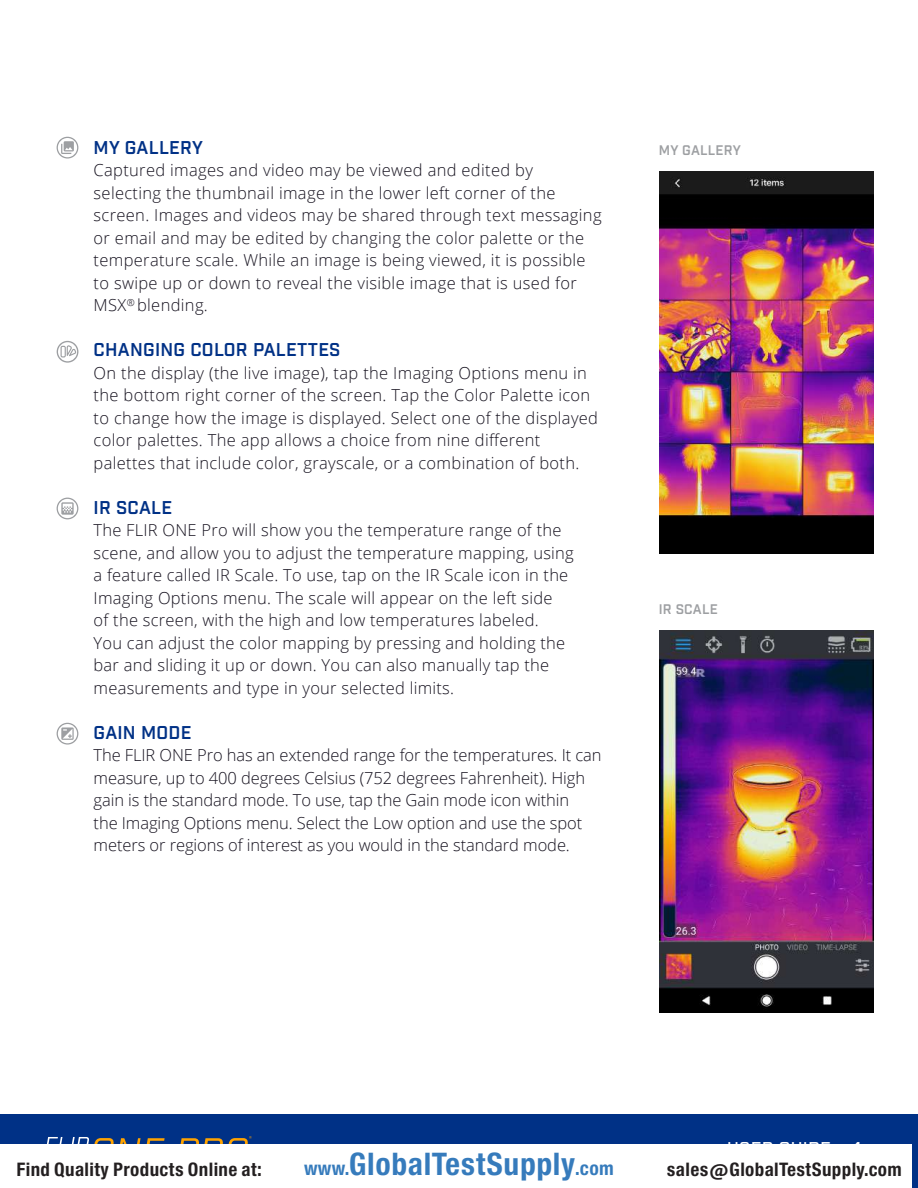
<style>
.page{position:relative;width:918px;height:1188px;background:#fff}
.page>*{position:absolute;margin:0;border:0;box-sizing:border-box;transform-origin:0 0}
.t1{font:29.7px "Europa Gro Nr 2 SBOP Bol Con";letter-spacing:.02em;color:#367bbc}
.t2{font:600 18px "Industry";letter-spacing:.015em;color:#003186}
.t3{font:500 18px "Industry";letter-spacing:.015em;color:#fff}
.t4{font:17.85px "Europa Gro Nr 2 SBOP Bol Con";letter-spacing:.02em;color:#231f20}
.t5{font:300 16.5px/22.5px "Open Sans";letter-spacing:.015em;color:#16121f}
.t6{font:300 16.5px/22.5px "Open Sans";letter-spacing:-.005em;color:#16121f}
.t7{font:600 13.5px "Industry";letter-spacing:.015em;color:#9d9fa2}
.s1{font-weight:700}
.s2{font-size:18.3px}
</style>
<div class="page">
<div style="left:0;top:1114px;width:918px;height:74px;background:#003186"></div>
<svg style="left:45px;top:1137px;width:120px;height:8px"></svg>
<svg style="left:177px;top:1136px;width:75px;height:9px"></svg>
<svg style="left:57px;top:341px;width:21px;height:22px"></svg>
<img style="left:659px;top:171px;width:215px;height:382px">
<img style="left:659px;top:631px;width:215px;height:381px">
<svg style="left:57px;top:137px;width:21px;height:22px"></svg>
<svg style="left:57px;top:498px;width:21px;height:21px"></svg>
<svg style="left:57px;top:723px;width:21px;height:22px"></svg>
<div style="left:0;top:1145px;width:911px;height:43px;background:#fff"></div>
<p class="t2" style="left:94px;top:136px;width:111px">MY GALLERY</p>
<p class="t5" style="left:94px;top:158px;width:510px">Captured images and video may be viewed and edited by selecting the thumbnail image in the lower left corner of the screen. Images and videos may be shared through text messaging or email and may be edited by changing the color palette or the temperature scale. While an image is being viewed, it is possible to swipe up or down to reveal the visible image that is used for MSX<sup>®</sup> blending.</p>
<p class="t2" style="left:94px;top:339px;width:248px">CHANGING COLOR PALETTES</p>
<p class="t5" style="left:94px;top:361px;width:506px">On the display (the live image), tap the Imaging Options menu in the bottom right corner of the screen. Tap the Color Palette icon to change how the image is displayed. Select one of the displayed color palettes. The app allows a choice from nine different palettes that include color, grayscale, or a combination of both.</p>
<p class="t2" style="left:94px;top:496px;width:80px">IR SCALE</p>
<p class="t5" style="left:94px;top:518px;width:482px">The FLIR ONE Pro will show you the temperature range of the scene, and allow you to adjust the temperature mapping, using a feature called IR Scale. To use, tap on the IR Scale icon in the Imaging Options menu. The scale will appear on the left side<br>of the screen, with the high and low temperatures labeled.<br>You can adjust the color mapping by pressing and holding the bar and sliding it up or down. You can also manually tap the measurements and type in your selected limits.</p>
<p class="t2" style="left:94px;top:721px;width:99px">GAIN MODE</p>
<p class="t6" style="left:94px;top:743px;width:509px">The FLIR ONE Pro has an extended range for the temperatures. It can measure, up to 400 degrees Celsius (752 degrees Fahrenheit). High gain is the standard mode. To use, tap the Gain mode icon within<br>the Imaging Options menu. Select the Low option and use the spot meters or regions of interest as you would in the standard mode.</p>
<p class="t7" style="left:659px;top:142px;width:83px">MY GALLERY</p>
<p class="t7" style="left:659px;top:601px;width:60px">IR SCALE</p>
<p class="t3" style="left:727px;top:1138px;width:136px">USER GUIDE <span class="s1">4</span></p>
<p class="t4" style="left:16px;top:1159px;width:247px">Find Quality Products Online at:</p>
<h1 class="t1" style="left:304px;top:1147px;width:311px"><span class="s2">www.</span>GlobalTestSupply<span class="s2">.com</span></h1>
<p class="t4" style="left:667px;top:1159px;width:236px">sales@GlobalTestSupply.com</p>
</div>
